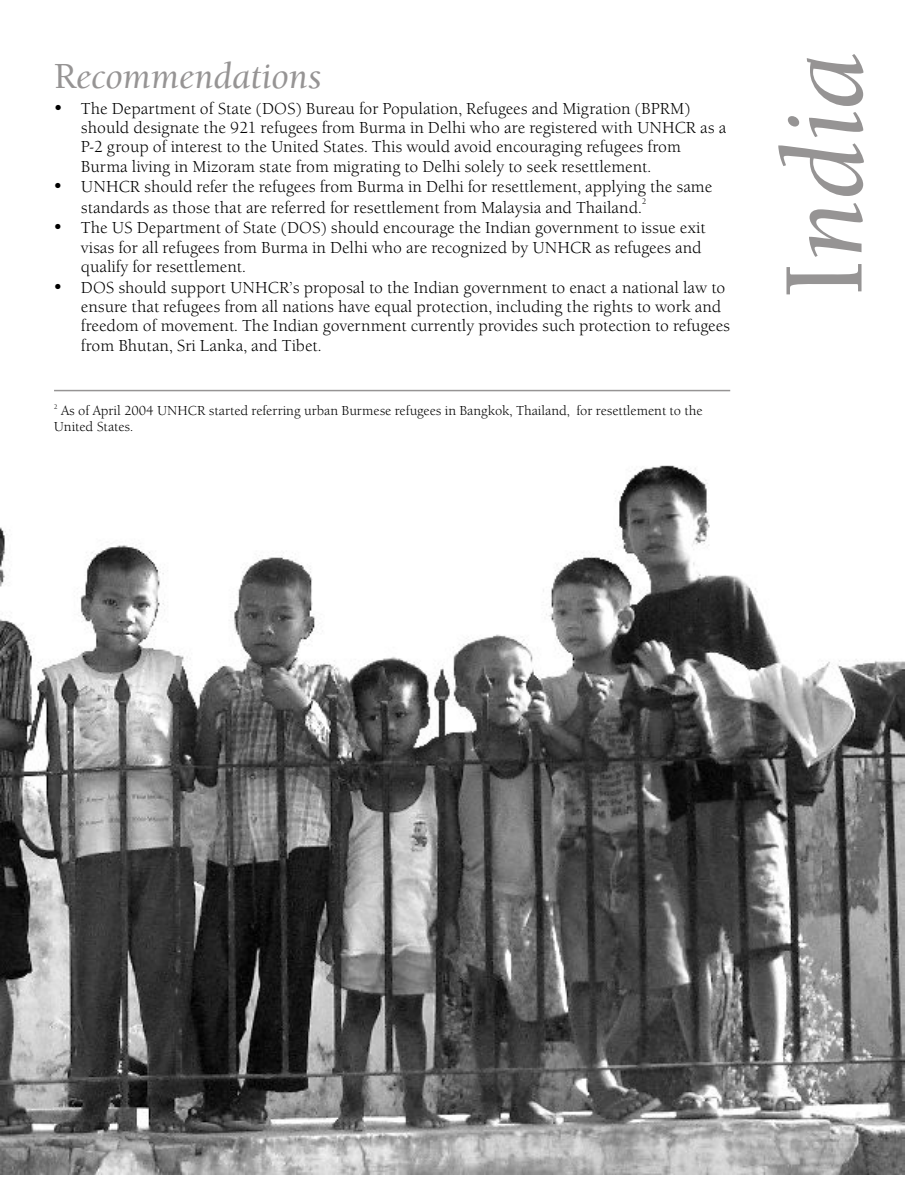
<style>
.page{position:relative;width:918px;height:1188px;background:#fff}
.page>*{position:absolute;margin:0;border:0;box-sizing:border-box;transform-origin:0 0}
.t1{font:italic 112.5px "Berkeley Old Md ITC";color:#969494}
.t2{font:italic 36px "Berkeley Old Md ITC";color:#969494}
.t3{font:18px "Wingdings";color:#000}
.t4{font:16.5px/19.4px "Berkeley Old ITC";color:#000}
.t5{font:13.5px/15.9px "Berkeley Old ITC";color:#000}
.t6{font:8.25px "Berkeley Old ITC";color:#000}
.t7{font:6.75px "Berkeley Old ITC";color:#000}
.s1{font-style:normal}
</style>
<div class="page">
<hr style="left:54px;top:390px;width:676px;height:1px;background:#969494">
<img style="left:0;top:465px;width:905px;height:709px">
<h2 class="t2" style="left:54px;top:61px;width:269px"><span class="s1">R</span>ecommendations</h2>
<p class="t4" style="left:81px;top:120px;width:647px">should designate the 921 refugees from Burma in Delhi who are registered with UNHCR as a</p>
<p class="t4" style="left:81px;top:100px;width:611px">The Department of State (DOS) Bureau for Population, Refugees and Migration (BPRM)</p>
<p class="t4" style="left:81px;top:139px;width:601px">P-2 group of interest to the United States. This would avoid encouraging refugees from<br>Burma living in Mizoram state from migrating to Delhi solely to seek resettlement.</p>
<p class="t4" style="left:54px;top:179px;width:660px">• UNHCR should refer the refugees from Burma in Delhi for resettlement, applying the same</p>
<p class="t6" style="left:642px;top:198px;width:6px">2</p>
<p class="t3" style="left:54px;top:100px;width:10px">•</p>
<p class="t4" style="left:81px;top:199px;width:562px">standards as those that are referred for resettlement from Malaysia and Thailand.</p>
<p class="t4" style="left:81px;top:220px;width:626px;text-indent:-27px">• The US Department of State (DOS) should encourage the Indian government to issue exit visas for all refugees from Burma in Delhi who are recognized by UNHCR as refugees and qualify for resettlement.</p>
<p class="t4" style="left:81px;top:279px;width:651px;text-indent:-27px">• DOS should support UNHCR’s proposal to the Indian government to enact a national law to ensure that refugees from all nations have equal protection, including the rights to work and freedom of movement. The Indian government currently provides such protection to refugees from Bhutan, Sri Lanka, and Tibet.</p>
<p class="t7" style="left:54px;top:404px;width:5px">2</p>
<p class="t5" style="left:54px;top:404px;width:650px;text-indent:7px">As of April 2004 UNHCR started referring urban Burmese refugees in Bangkok, Thailand, for resettlement to the<br>United States.</p>
<h1 class="t1" style="left:780px;top:298px;width:246px;rotate:-90deg"><span class="s1">I</span>ndia</h1>
</div>
